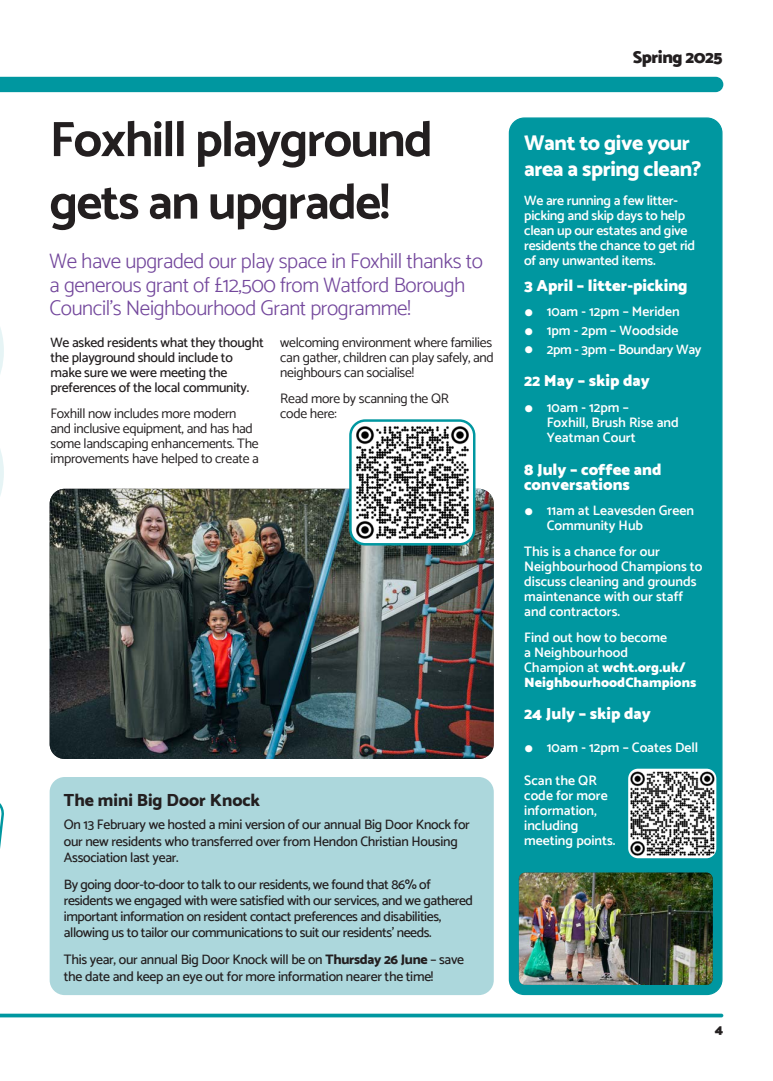
<style>
.page{position:relative;width:773px;height:1081px;background:#fff}
.page>*{position:absolute;margin:0;border:0;box-sizing:border-box;transform-origin:0 0}
.Body_1_abc_bullets{font:700 50px/62.5px "Catamaran";letter-spacing:-.03em;color:#231f20}
.Body_1_abc_bullets-2{font:300 21.25px/23.8px "Catamaran";letter-spacing:-.02em;color:#73479c}
.t1{font:800 21.25px/25.5px "Catamaran";letter-spacing:-.02em;color:#fff}
.t2{font:800 17.5px "Catamaran";color:#231f20}
.Body_1_abc_bullets-3{font:900 17.5px "Catamaran";letter-spacing:-.03em;color:#231f20}
.t3{font:900 16.25px/15px "Catamaran";color:#fff}
.Body_1_abc_bullets-4{font:500 13.75px/16.2px "Catamaran";letter-spacing:-.02em;color:#231f20}
.t4{font:600 13.75px/15px "Catamaran";color:#fff}
.Body_1_abc_bullets-5{font:13.75px/15px "Catamaran";letter-spacing:-.02em;color:#231f20}
.t5{font:600 13.75px/15px "Catamaran";letter-spacing:-.02em;color:#fff}
.Body_1_abc_bullets-6{font:900 13.75px "Catamaran";color:#231f20}
.s1{font-weight:800}
.s2{font-weight:500;font-size:37.5px}
.s3{font-weight:900}
</style>
<div class="page">
<div style="left:0;top:77px;width:723px;height:15px;background:#0097a0"></div>
<svg style="left:0;top:1013px;width:723px;height:4px;background:#2aa8af"></svg>
<div style="left:509px;top:118px;width:212px;height:876px;background:#0097a0;border-radius:15px"></div>
<div style="left:508px;top:117px;width:214px;height:878px;border:1px solid #0097a0;border-radius:15px"></div>
<img style="left:50px;top:489px;width:443px;height:270px">
<div style="left:50px;top:777px;width:443px;height:218px;background:#acd7dc;border-radius:15px"></div>
<img style="left:350px;top:422px;width:124px;height:122px">
<div style="left:349px;top:419px;width:126px;height:126px;border:2px solid #0097a0;border-radius:15px"></div>
<svg style="left:0;top:327px;width:4px;height:522px"></svg>
<img style="left:629px;top:769px;width:86px;height:88px">
<div style="left:626px;top:766px;width:92px;height:94px;border:2px solid #0097a0;border-radius:11px"></div>
<img style="left:519px;top:872px;width:193px;height:113px">
<p class="Body_1_abc_bullets" style="left:50px;top:108px;width:384px">Foxhill playground gets an upgrade!</p>
<p class="Body_1_abc_bullets-2" style="left:50px;top:249px;width:435px">We have upgraded our play space in Foxhill thanks to a generous grant of £12,500 from Watford Borough<br>Council’s Neighbourhood Grant programme!</p>
<p class="Body_1_abc_bullets-4" style="left:50px;top:335px;width:215px;line-height:15px">We asked residents what they thought the playground should include to make sure we were meeting the preferences of the local community.</p>
<p class="Body_1_abc_bullets-5" style="left:50px;top:406px;width:210px">Foxhill now includes more modern and inclusive equipment, and has had some landscaping enhancements. The improvements have helped to create a</p>
<p class="Body_1_abc_bullets-5" style="left:280px;top:335px;width:215px">welcoming environment where families can gather, children can play safely, and neighbours can socialise!</p>
<p class="Body_1_abc_bullets-5" style="left:280px;top:391px;width:170px">Read more by scanning the QR code here:</p>
<p class="t2" style="left:64px;top:789px;width:198px">The mini Big Door Knock</p>
<p class="Body_1_abc_bullets-4" style="left:64px;top:816px;width:407px">On 13 February we hosted a mini version of our annual Big Door Knock for our new residents who transferred over from Hendon Christian Housing<br>Association last year.</p>
<p class="Body_1_abc_bullets-4" style="left:64px;top:876px;width:410px">By going door-to-door to talk to our residents, we found that 86% of residents we engaged with were satisfied with our services, and we gathered important information on resident contact preferences and disabilities, allowing us to tailor our communications to suit our residents’ needs.</p>
<p class="Body_1_abc_bullets-4" style="left:64px;top:951px;width:402px">This year, our annual Big Door Knock will be on <span class="s1">Thursday 26 June</span> – save the date and keep an eye out for more information nearer the time!</p>
<p class="Body_1_abc_bullets-3" style="left:632px;top:46px;width:91px">Spring 2025</p>
<p class="t1" style="left:524px;top:130px;width:178px">Want to give your area a spring clean?</p>
<p class="t5" style="left:524px;top:193px;width:172px">We are running a few litter&shy;picking and skip days to help clean up our estates and give residents the chance to get rid of any unwanted items.</p>
<p class="t3" style="left:524px;top:278px;width:165px">3 April – litter-picking</p>
<p class="t4" style="left:524px;top:304px;width:157px"><span class="s2">•</span> 10am - 12pm – Meriden</p>
<p class="t4" style="left:524px;top:323px;width:156px"><span class="s2">•</span> 1pm - 2pm – Woodside</p>
<p class="t5" style="left:524px;top:341px;width:179px"><span class="s2">•</span> 2pm - 3pm – Boundary Way</p>
<p class="t3" style="left:524px;top:373px;width:127px">22 May – skip day</p>
<p class="t4" style="left:546px;top:400px;width:134px;text-indent:-22px"><span class="s2">•</span> 10am - 12pm –<br>Foxhill, Brush Rise and<br>Yeatman Court</p>
<p class="t3" style="left:524px;top:461px;width:139px">8 July – coffee and conversations</p>
<p class="t4" style="left:546px;top:503px;width:149px;text-indent:-22px"><span class="s2">•</span> 11am at Leavesden Green<br>Community Hub</p>
<p class="t4" style="left:524px;top:544px;width:180px">This is a chance for our<br>Neighbourhood Champions to discuss cleaning and grounds maintenance with our staff and contractors.</p>
<p class="t4" style="left:524px;top:629px;width:173px">Find out how to become<br>a Neighbourhood<br>Champion at <span class="s3">wcht.org.uk/<br>NeighbourhoodChampions</span></p>
<p class="t3" style="left:524px;top:706px;width:128px">24 July – skip day</p>
<p class="t4" style="left:524px;top:740px;width:175px"><span class="s2">•</span> 10am - 12pm – Coates Dell</p>
<p class="t4" style="left:524px;top:772px;width:93px">Scan the QR code for more information, including meeting points.</p>
<p class="Body_1_abc_bullets-6" style="left:714px;top:1021px;width:10px">4</p>
</div>
